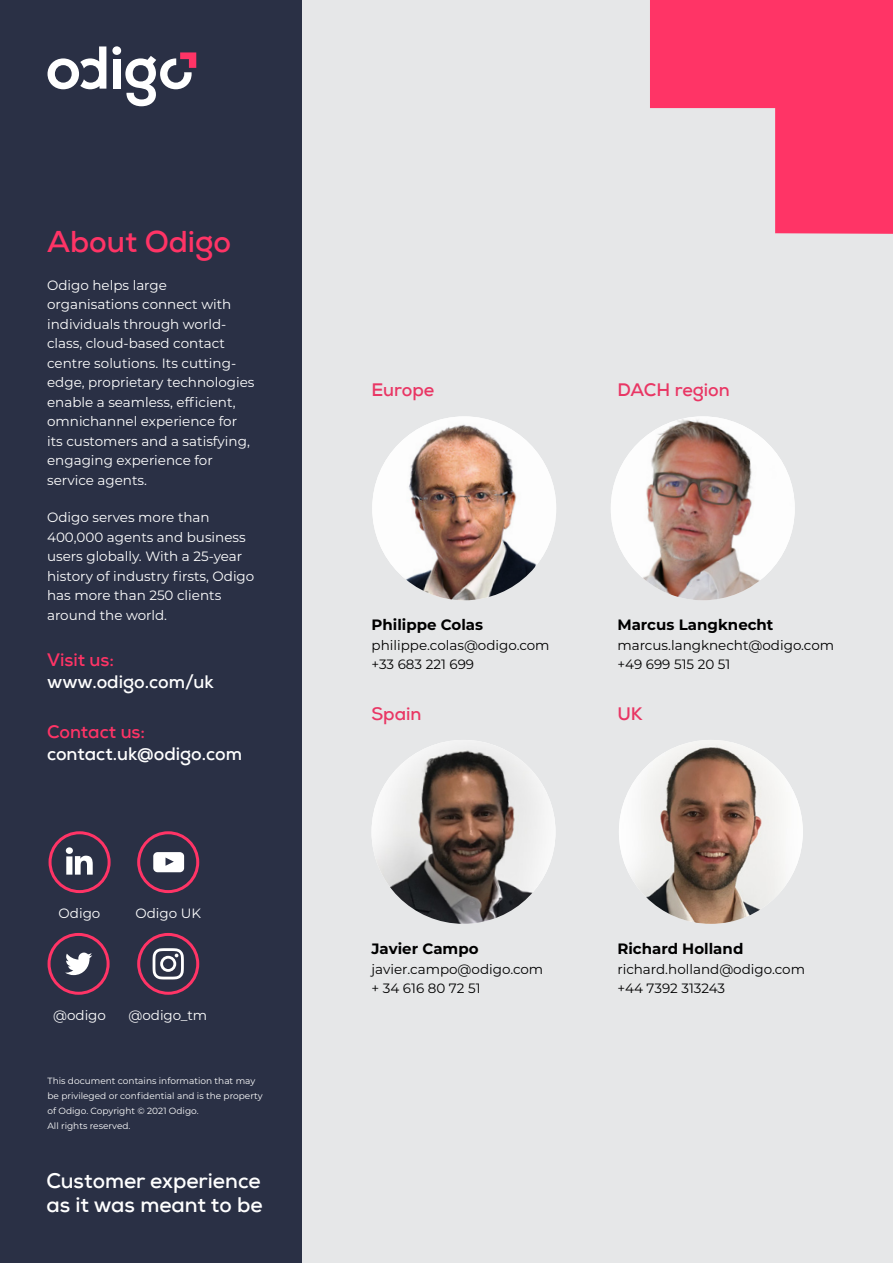
<style>
.page{position:relative;width:893px;height:1263px;background:#e6e7e8}
.page>*{position:absolute;margin:0;border:0;box-sizing:border-box;transform-origin:0 0}
.t1{font:700 30px "Nexa";color:#ff3466}
.t2{font:700 21px/24px "Nexa";color:#fff}
.t3{font:700 18px "Nexa";color:#fff}
.t4{font:700 18px "Nexa";color:#e93664}
.t5{font:700 18px "Nexa";color:#ff3466}
.t6{font:700 15px "Montserrat";color:#000}
.t7{font:13.5px/19.5px "Montserrat";color:#fff}
.t8{font:13.5px/19.5px "Montserrat";color:#000}
.t9{font:9px/15px "Montserrat";color:#fff}
</style>
<div class="page">
<img style="left:372px;top:416px;width:184px;height:184px;border-radius:92px">
<img style="left:611px;top:416px;width:184px;height:184px;border-radius:92px">
<img style="left:372px;top:740px;width:183px;height:184px">
<img style="left:619px;top:740px;width:184px;height:184px;border-radius:92px">
<div style="left:0;top:0;width:302px;height:1263px;background:#2a3045"></div>
<svg style="left:153px;top:948px;width:31px;height:31px"></svg>
<div style="left:137px;top:933px;width:62px;height:62px;border:3px solid #ff3466;border-radius:50%"></div>
<div style="left:137px;top:831px;width:62px;height:62px;border:3px solid #ff3466;border-radius:50%"></div>
<svg style="left:153px;top:852px;width:31px;height:20px"></svg>
<div style="left:49px;top:831px;width:62px;height:62px;border:3px solid #ff3466;border-radius:50%"></div>
<svg style="left:66px;top:847px;width:27px;height:28px"></svg>
<div style="left:48px;top:933px;width:62px;height:62px;border:3px solid #ff3466;border-radius:50%"></div>
<svg style="left:65px;top:952px;width:27px;height:23px"></svg>
<svg style="left:48px;top:46px;width:58px;height:43px"></svg>
<div style="left:113px;top:59px;width:7px;height:30px;background:#fff"></div>
<div style="left:112px;top:46px;width:9px;height:9px;background:#fff;border-radius:50%"></div>
<svg style="left:125px;top:52px;width:71px;height:54px"></svg>
<svg style="left:650px;top:0;width:243px;height:234px;fill:#ff3466"></svg>
<h1 class="t1" style="left:47px;top:223px;width:186px">About Odigo</h1>
<p class="t7" style="left:47px;top:275px;width:209px">Odigo helps large organisations connect with individuals through world&shy;class, cloud-based contact centre solutions. Its cutting&shy;edge, proprietary technologies enable a seamless, efficient, omnichannel experience for its customers and a satisfying, engaging experience for service agents.</p>
<p class="t7" style="left:47px;top:507px;width:209px">Odigo serves more than<br>400,000 agents and business users globally. With a 25-year history of industry firsts, Odigo has more than 250 clients around the world.</p>
<h3 class="t5" style="left:47px;top:648px;width:69px">Visit us:</h3>
<h3 class="t3" style="left:47px;top:670px;width:168px">www.odigo.com/uk</h3>
<h3 class="t5" style="left:47px;top:720px;width:100px">Contact us:</h3>
<h3 class="t3" style="left:47px;top:742px;width:196px">contact.uk@odigo.com</h3>
<p class="t7" style="left:59px;top:903px;width:43px">Odigo</p>
<p class="t7" style="left:135px;top:903px;width:67px">Odigo UK</p>
<p class="t7" style="left:53px;top:1004px;width:54px">@odigo</p>
<p class="t7" style="left:128px;top:1004px;width:80px">@odigo_tm</p>
<p class="t9" style="left:48px;top:1073px;width:217px">This document contains information that may be privileged or confidential and is the property of Odigo. Copyright © 2021 Odigo.<br>All rights reserved.</p>
<h2 class="t2" style="left:46px;top:1169px;width:218px">Customer experience as it was meant to be</h2>
<h3 class="t4" style="left:372px;top:378px;width:64px">Europe</h3>
<h3 class="t4" style="left:617px;top:378px;width:114px">DACH region</h3>
<p class="t6" style="left:372px;top:614px;width:113px">Philippe Colas</p>
<p class="t8" style="left:372px;top:634px;width:180px">philippe.colas@odigo.com +33 683 221 699</p>
<h3 class="t4" style="left:372px;top:702px;width:52px">Spain</h3>
<p class="t6" style="left:617px;top:614px;width:158px">Marcus Langknecht</p>
<p class="t8" style="left:617px;top:634px;width:218px">marcus.langknecht@odigo.com +49 699 515 20 51</p>
<h3 class="t4" style="left:617px;top:702px;width:27px">UK</h3>
<p class="t6" style="left:372px;top:938px;width:108px">Javier Campo</p>
<p class="t8" style="left:372px;top:958px;width:173px">javier.campo@odigo.com + 34 616 80 72 51</p>
<p class="t6" style="left:617px;top:938px;width:127px">Richard Holland</p>
<p class="t8" style="left:617px;top:958px;width:189px">richard.holland@odigo.com +44 7392 313243</p>
</div>
